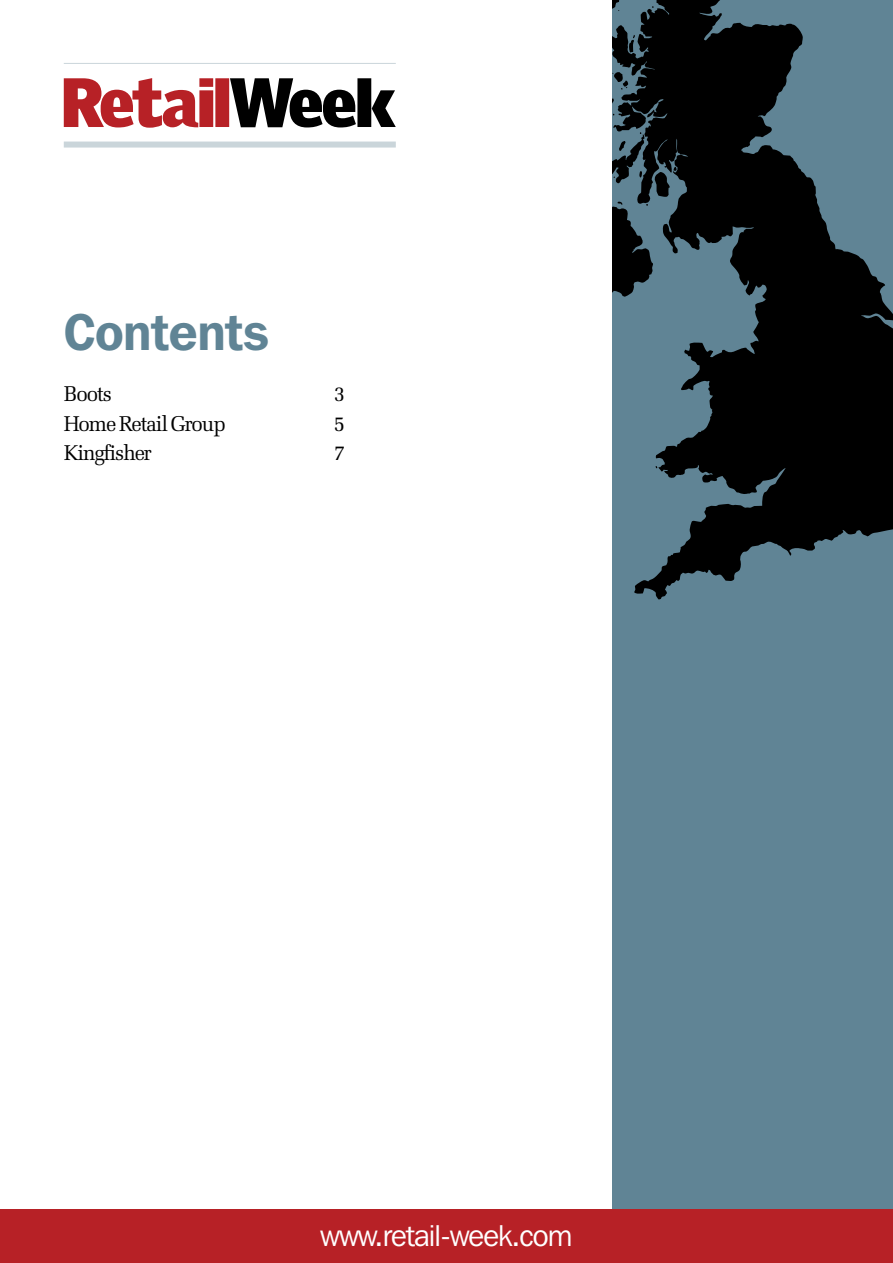
<style>
.page{position:relative;width:893px;height:1263px;background:#fff}
.page>*{position:absolute;margin:0;border:0;box-sizing:border-box;transform-origin:0 0}
.t1{font:600 51.45px "Franklin Gothic IT Cby BT";letter-spacing:-.01em;color:#608495}
.t2{font:30px "Franklin Gothic IT Cby BT";letter-spacing:-.03em;color:#fff}
.t3{font:21.3px "Melior";letter-spacing:-.055em;color:#000;scale:.96 1}
</style>
<div class="page">
<div style="left:612px;top:0;width:281px;height:1263px;background:#608495"></div>
<svg style="left:612px;top:0;width:281px;height:599px;fill:#000"></svg>
<svg style="left:612px;top:0;width:17px;height:22px"></svg>
<svg style="left:628px;top:35px;width:7px;height:17px"></svg>
<svg style="left:612px;top:72px;width:16px;height:17px"></svg>
<svg style="left:612px;top:98px;width:2px;height:17px"></svg>
<svg style="left:612px;top:132px;width:64px;height:165px"></svg>
<div style="left:64px;top:142px;width:332px;height:6px;background:#cad5da"></div>
<hr style="left:64px;top:63px;width:332px;height:1px;background:#cad5da">
<svg style="left:64px;top:78px;width:332px;height:50px"></svg>
<div style="left:0;top:1210px;width:893px;height:53px;background:#b72126"></div>
<h1 class="t1" style="left:64px;top:299px;width:207px">Contents</h1>
<p class="t3" style="left:64px;top:382px;width:52px">Boots</p>
<p class="t3" style="left:334px;top:382px;width:13px">3</p>
<p class="t3" style="left:64px;top:411px;width:170px">Home Retail Group</p>
<p class="t3" style="left:334px;top:411px;width:13px">5</p>
<p class="t3" style="left:64px;top:440px;width:93px">Kingfisher</p>
<p class="t3" style="left:334px;top:440px;width:13px">7</p>
<h2 class="t2" style="left:320px;top:1217px;width:254px">www.retail-week.com</h2>
</div>
